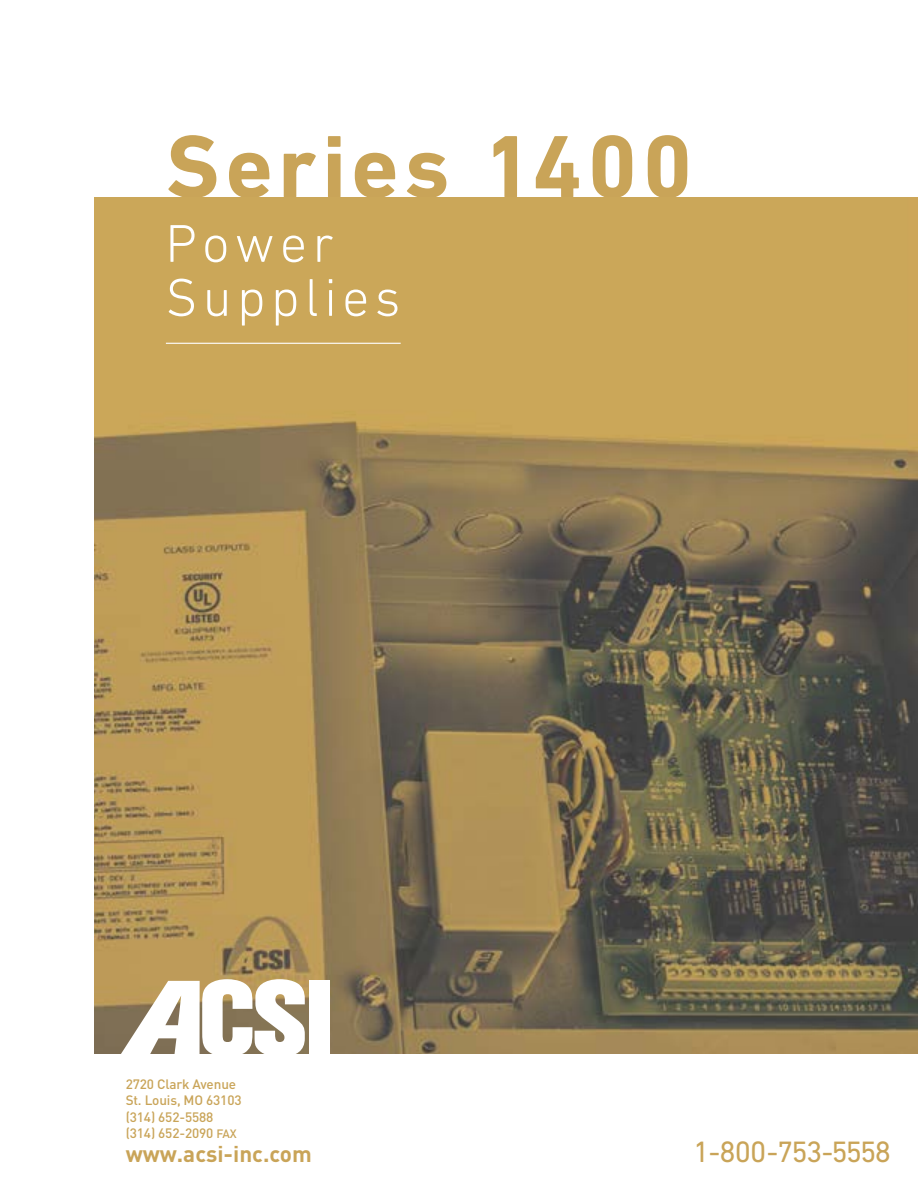
<style>
.page{position:relative;width:918px;height:1188px;background:#fff}
.page>*{position:absolute;margin:0;border:0;box-sizing:border-box;transform-origin:0 0}
.t1{font:700 90px "DIN Next LT Pro";letter-spacing:.06em;color:#c9a458}
.t2{font:300 54px/54px "DIN Next LT Pro";letter-spacing:.095em;color:#fff}
.t3{font:30px "DIN Next LT Pro";letter-spacing:-.06em;color:#c9a458}
.t4{font:700 22.5px "DIN Pro";color:#c9a458}
.t5{font:500 13.5px/16.5px "DIN Pro";letter-spacing:-.01em;color:#c9a458}
.s1{font-size:12px}
</style>
<div class="page">
<img style="left:94px;top:197px;width:824px;height:857px">
<div style="left:309px;top:980px;width:21px;height:75px;background:#fff"></div>
<svg style="left:120px;top:979px;width:185px;height:75px"></svg>
<hr style="left:166px;top:343px;width:235px;height:1px;background:#fff">
<h1 class="t1" style="left:166px;top:114px;width:528px">Series 1400</h1>
<h2 class="t2" style="left:165px;top:216px;width:237px">Power<br>Supplies</h2>
<p class="t5" style="left:126px;top:1075px;width:117px">2720 Clark Avenue<br>St. Louis, MO 63103 (314) 652-5588 (314) 652-2090 <span class="s1">FAX</span></p>
<h3 class="t4" style="left:126px;top:1139px;width:188px">www.acsi-inc.com</h3>
<h3 class="t3" style="left:694px;top:1135px;width:199px">1-800-753-5558</h3>
</div>
